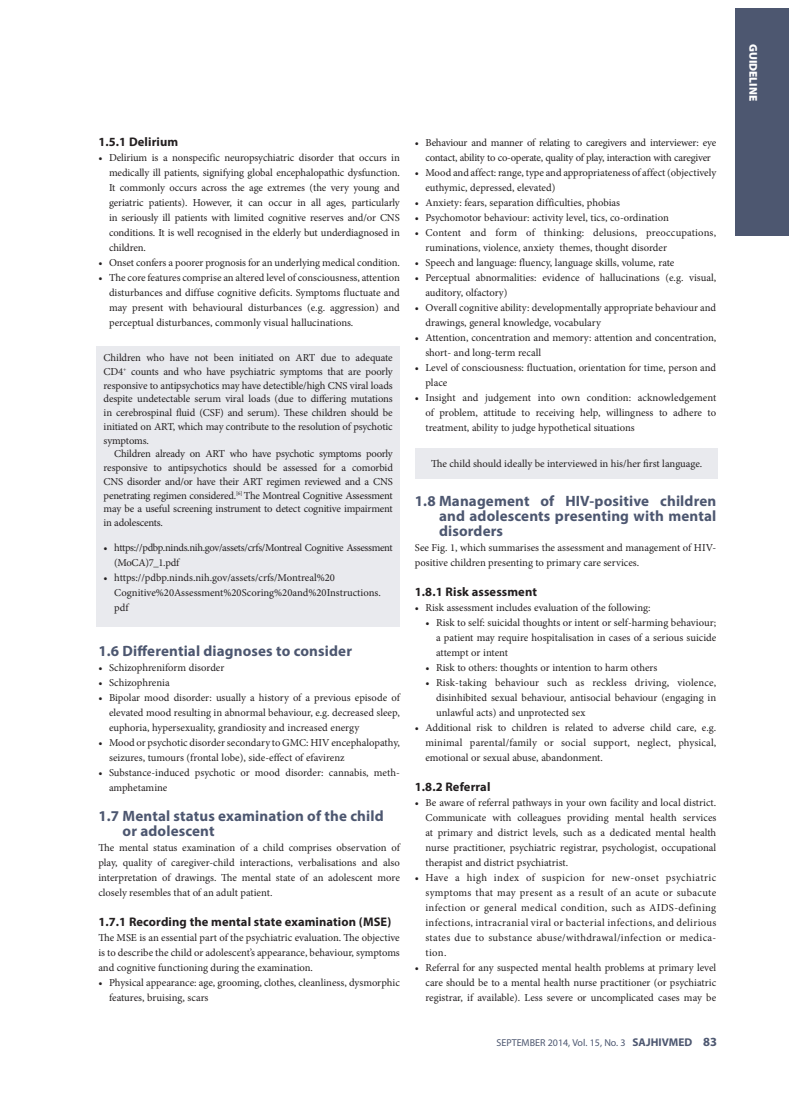
<style>
.page{position:relative;width:797px;height:1105px;background:#fff}
.page>*{position:absolute;margin:0;border:0;box-sizing:border-box;transform-origin:0 0}
.t1{font:700 15px/15px "Myriad Pro";letter-spacing:.01em;color:#4d5770}
.t2{font:700 12.5px "Myriad Pro";letter-spacing:.01em;color:#231f20}
.t3{font:900 11.25px "Myriad Pro";color:#fff}
.t4{font:10.62px/15px "Minion Pro";letter-spacing:-.005em;color:#231f20;text-align:justify}
.t5{font:10.62px/15px "Minion Pro";letter-spacing:-.03em;color:#231f20}
.t6{font:10px "Myriad Pro";color:#4d5770}
.s1{font-weight:700;font-size:11.25px}
.s2{font-weight:700;font-size:12.5px}
</style>
<div class="page">
<div style="left:735px;top:9px;width:53px;height:227px;background:#4d5770"></div>
<div style="left:96px;top:346px;width:304px;height:280px;background:#e9eaee"></div>
<div style="left:415px;top:448px;width:303px;height:30px;background:#e9eaee"></div>
<p class="t2" style="left:98px;top:134px;width:81px">1.5.1 Delirium</p>
<p class="t4" style="left:109px;top:150px;width:292px;text-indent:-11px">• Delirium is a nonspecific neuropsychiatric disorder that occurs in medically ill patients, signifying global encephalopathic dysfunction.<br>It commonly occurs across the age extremes (the very young and geriatric patients). However, it can occur in all ages, particularly in seriously ill patients with limited cognitive reserves and/or CNS conditions. It is well recognised in the elderly but underdiagnosed in children.</p>
<p class="t4" style="left:98px;top:255px;width:303px">• Onset confers a poorer prognosis for an underlying medical condition.</p>
<p class="t4" style="left:109px;top:270px;width:292px;text-indent:-11px">• The core features comprise an altered level of consciousness, attention disturbances and diffuse cognitive deficits. Symptoms fluctuate and may present with behavioural disturbances (e.g. aggression) and perceptual disturbances, commonly visual hallucinations.</p>
<p class="t4" style="left:104px;top:351px;width:291px;line-height:13.8px">Children who have not been initiated on ART due to adequate CD4<sup>+</sup> counts and who have psychiatric symptoms that are poorly responsive to antipsychotics may have detectible/high CNS viral loads despite undetectable serum viral loads (due to differing mutations in cerebrospinal fluid (CSF) and serum). These children should be initiated on ART, which may contribute to the resolution of psychotic symptoms.</p>
<p class="t4" style="left:104px;top:447px;width:291px;line-height:13.8px;text-indent:11px">Children already on ART who have psychotic symptoms poorly responsive to antipsychotics should be assessed for a comorbid CNS disorder and/or have their ART regimen reviewed and a CNS penetrating regimen considered.<sup>[6]</sup> The Montreal Cognitive Assessment may be a useful screening instrument to detect cognitive impairment in adolescents.</p>
<p class="t5" style="left:114px;top:540px;width:280px;text-indent:-11px">• https://pdbp.ninds.nih.gov/assets/crfs/Montreal Cognitive Assessment (MoCA)7_1.pdf</p>
<p class="t4" style="left:114px;top:570px;width:268px;text-align:left;text-indent:-11px">• https://pdbp.ninds.nih.gov/assets/crfs/Montreal%20<br>Cognitive%20Assessment%20Scoring%20and%20Instructions. pdf</p>
<h1 class="t1" style="left:98px;top:643px;width:255px">1.6 Differential diagnoses to consider</h1>
<p class="t4" style="left:98px;top:660px;width:127px">• Schizophreniform disorder</p>
<p class="t4" style="left:98px;top:675px;width:73px">• Schizophrenia</p>
<p class="t4" style="left:109px;top:690px;width:292px;text-indent:-11px">• Bipolar mood disorder: usually a history of a previous episode of elevated mood resulting in abnormal behaviour, e.g. decreased sleep, euphoria, hypersexuality, grandiosity and increased energy</p>
<p class="t4" style="left:109px;top:735px;width:292px;text-indent:-11px">• Mood or psychotic disorder secondary to GMC: HIV encephalopathy, seizures, tumours (frontal lobe), side-effect of efavirenz</p>
<p class="t4" style="left:109px;top:765px;width:291px;text-indent:-11px">• Substance-induced psychotic or mood disorder: cannabis, meth&shy;amphetamine</p>
<h1 class="t1" style="left:123px;top:808px;width:263px;text-indent:-24px">1.7 Mental status examination of the child or adolescent</h1>
<p class="t4" style="left:98px;top:840px;width:303px">The mental status examination of a child comprises observation of play, quality of caregiver-child interactions, verbalisations and also interpretation of drawings. The mental state of an adolescent more closely resembles that of an adult patient.</p>
<p class="t2" style="left:98px;top:914px;width:294px">1.7.1 Recording the mental state examination (MSE)</p>
<p class="t4" style="left:98px;top:930px;width:303px">The MSE is an essential part of the psychiatric evaluation. The objective is to describe the child or adolescent’s appearance, behaviour, symptoms and cognitive functioning during the examination.</p>
<p class="t4" style="left:109px;top:975px;width:292px;text-indent:-11px">• Physical appearance: age, grooming, clothes, cleanliness, dysmorphic features, bruising, scars</p>
<p class="t4" style="left:415px;top:135px;width:303px;text-align:center">• Behaviour and manner of relating to caregivers and interviewer: eye contact, ability to co-operate, quality of play, interaction with caregiver</p>
<p class="t4" style="left:425px;top:165px;width:292px;text-indent:-11px">• Mood and affect: range, type and appropriateness of affect (objectively euthymic, depressed, elevated)</p>
<p class="t4" style="left:415px;top:195px;width:207px">• Anxiety: fears, separation difficulties, phobias</p>
<p class="t4" style="left:415px;top:210px;width:255px">• Psychomotor behaviour: activity level, tics, co-ordination</p>
<p class="t4" style="left:425px;top:225px;width:292px;text-indent:-11px">• Content and form of thinking: delusions, preoccupations, ruminations, violence, anxiety themes, thought disorder</p>
<p class="t4" style="left:415px;top:255px;width:261px">• Speech and language: fluency, language skills, volume, rate</p>
<p class="t4" style="left:425px;top:270px;width:292px;text-indent:-11px">• Perceptual abnormalities: evidence of hallucinations (e.g. visual, auditory, olfactory)</p>
<p class="t4" style="left:425px;top:300px;width:292px;text-indent:-11px">• Overall cognitive ability: developmentally appropriate behaviour and drawings, general knowledge, vocabulary</p>
<p class="t4" style="left:425px;top:330px;width:292px;text-indent:-11px">• Attention, concentration and memory: attention and concentration, short- and long-term recall</p>
<p class="t4" style="left:425px;top:360px;width:292px;text-indent:-11px">• Level of consciousness: fluctuation, orientation for time, person and place</p>
<p class="t4" style="left:425px;top:390px;width:292px;text-indent:-11px">• Insight and judgement into own condition: acknowledgement of problem, attitude to receiving help, willingness to adhere to treatment, ability to judge hypothetical situations</p>
<p class="t4" style="left:431px;top:456px;width:273px">The child should ideally be interviewed in his/her first language.</p>
<h1 class="t1" style="left:439px;top:493px;width:279px;text-align:justify;text-indent:-24px">1.8 Management of HIV-positive children and adolescents presenting with mental disorders</h1>
<p class="t4" style="left:415px;top:540px;width:303px">See Fig. 1, which summarises the assessment and management of HIV&shy;positive children presenting to primary care services.</p>
<p class="t2" style="left:415px;top:584px;width:124px">1.8.1 Risk assessment</p>
<p class="t4" style="left:415px;top:600px;width:237px">• Risk assessment includes evaluation of the following:</p>
<p class="t4" style="left:436px;top:615px;width:282px;text-indent:-11px">• Risk to self: suicidal thoughts or intent or self-harming behaviour; a patient may require hospitalisation in cases of a serious suicide attempt or intent</p>
<p class="t4" style="left:425px;top:660px;width:233px">• Risk to others: thoughts or intention to harm others</p>
<p class="t4" style="left:436px;top:675px;width:282px;text-indent:-11px">• Risk-taking behaviour such as reckless driving, violence, disinhibited sexual behaviour, antisocial behaviour (engaging in unlawful acts) and unprotected sex</p>
<p class="t4" style="left:425px;top:720px;width:292px;text-indent:-11px">• Additional risk to children is related to adverse child care, e.g. minimal parental/family or social support, neglect, physical, emotional or sexual abuse, abandonment.</p>
<p class="t2" style="left:415px;top:779px;width:77px">1.8.2 Referral</p>
<p class="t4" style="left:425px;top:795px;width:292px;text-indent:-11px">• Be aware of referral pathways in your own facility and local district.<br>Communicate with colleagues providing mental health services at primary and district levels, such as a dedicated mental health nurse practitioner, psychiatric registrar, psychologist, occupational therapist and district psychiatrist.</p>
<p class="t4" style="left:425px;top:870px;width:292px;text-indent:-11px">• Have a high index of suspicion for new-onset psychiatric symptoms that may present as a result of an acute or subacute infection or general medical condition, such as AIDS-defining infections, intracranial viral or bacterial infections, and delirious states due to substance abuse/withdrawal/infection or medica&shy;tion.</p>
<p class="t4" style="left:425px;top:960px;width:292px;text-indent:-11px">• Referral for any suspected mental health problems at primary level care should be to a mental health nurse practitioner (or psychiatric registrar, if available). Less severe or uncomplicated cases may be</p>
<p class="t6" style="left:496px;top:1037px;width:222px">SEPTEMBER 2014, Vol. 15, No. 3 <span class="s1">SAJHIVMED</span> <span class="s2">83</span></p>
<p class="t3" style="left:759px;top:44px;width:58px;rotate:90deg">GUIDELINE</p>
</div>
